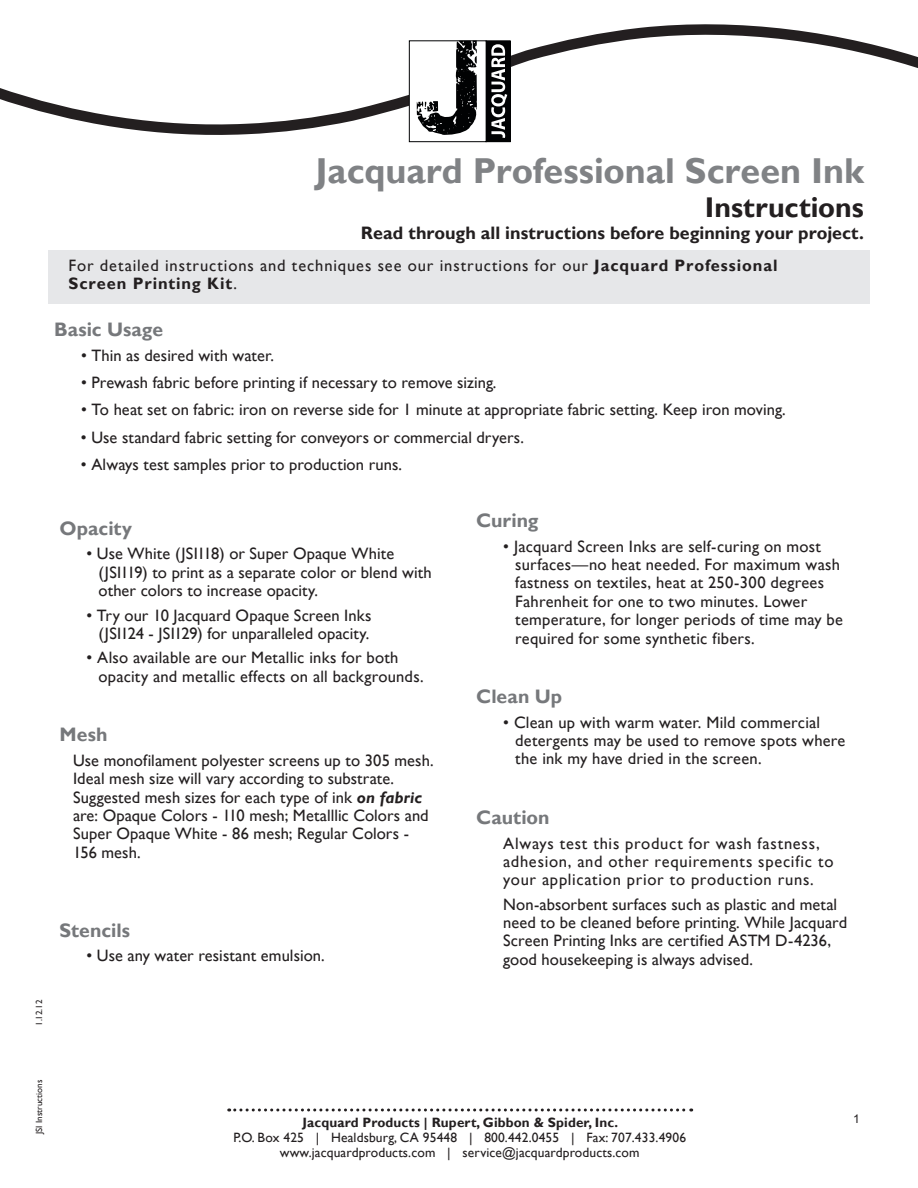
<style>
.page{position:relative;width:918px;height:1188px;background:#fff}
.page>*{position:absolute;margin:0;border:0;box-sizing:border-box;transform-origin:0 0}
.t1{font:700 36px "Gill Sans";color:#808285}
.t2{font:700 28.5px "Gill Sans";color:#231f20}
.t3{font:700 19.5px "Gill Sans";letter-spacing:.005em;color:#76787b}
.t4{font:700 18px "Gill Sans";color:#231f20}
.t5{font:16.5px/18.3px "Gill Sans";letter-spacing:.01em;color:#231f20}
.t6{font:16.5px/18.3px "Gill Sans";letter-spacing:.045em;color:#231f20}
.t7{font:16.5px/18.3px "Gill Sans";letter-spacing:.055em;color:#231f20}
.t8{font:13.5px/15px "Gill Sans";letter-spacing:.01em;color:#231f20;text-align:center}
.t9{font:700 13.5px "Gill Sans";letter-spacing:.01em;color:#231f20}
.t10{font:12px "Arial";color:#231f20}
.t11{font:9px "Gill Sans";color:#231f20}
.s1{font-weight:700}
.s2{font-weight:700;font-style:italic}
</style>
<div class="page">
<div style="left:48px;top:250px;width:822px;height:54px;background:#e6e7e9"></div>
<svg style="left:0;top:24px;width:918px;height:114px"></svg>
<div style="left:486px;top:41px;width:24px;height:101px;background:#010203"></div>
<div style="left:486px;top:40px;width:25px;height:102px;border:1px solid #010203"></div>
<div style="left:409px;top:41px;width:77px;height:101px;background:#fff"></div>
<div style="left:409px;top:40px;width:77px;height:102px;border:1px solid #010203"></div>
<svg style="left:417px;top:41px;width:60px;height:94px"></svg>
<svg style="left:491px;top:44px;width:16px;height:94px"></svg>
<svg style="left:229px;top:1108px;width:463px;height:4px"></svg>
<h1 class="t1" style="left:315px;top:150px;width:550px">Jacquard Professional Screen Ink</h1>
<h2 class="t2" style="left:705px;top:191px;width:161px">Instructions</h2>
<p class="t4" style="left:361px;top:222px;width:505px">Read through all instructions before beginning your project.</p>
<p class="t7" style="left:69px;top:256px;width:711px">For detailed instructions and techniques see our instructions for our <span class="s1">Jacquard Professional<br>Screen Printing Kit</span>.</p>
<p class="t3" style="left:54px;top:318px;width:111px">Basic Usage</p>
<p class="t5" style="left:81px;top:346px;width:195px">• Thin as desired with water.</p>
<p class="t5" style="left:81px;top:373px;width:417px">• Prewash fabric before printing if necessary to remove sizing.</p>
<p class="t5" style="left:81px;top:401px;width:706px">• To heat set on fabric: iron on reverse side for 1 minute at appropriate fabric setting. Keep iron moving.</p>
<p class="t5" style="left:81px;top:428px;width:444px">• Use standard fabric setting for conveyors or commercial dryers.</p>
<p class="t5" style="left:81px;top:456px;width:323px">• Always test samples prior to production runs.</p>
<p class="t3" style="left:60px;top:517px;width:74px">Opacity</p>
<p class="t5" style="left:99px;top:545px;width:335px;text-indent:-12px">• Use White (JSI118) or Super Opaque White (JSI119) to print as a separate color or blend with other colors to increase opacity.</p>
<p class="t5" style="left:87px;top:606px;width:286px;text-align:center">• Try our 10 Jacquard Opaque Screen Inks (JSI124 - JSI129) for unparalleled opacity.</p>
<p class="t5" style="left:99px;top:649px;width:327px;text-indent:-12px">• Also available are our Metallic inks for both opacity and metallic effects on all backgrounds.</p>
<p class="t3" style="left:60px;top:723px;width:49px">Mesh</p>
<p class="t5" style="left:73px;top:751px;width:362px">Use monofilament polyester screens up to 305 mesh.<br>Ideal mesh size will vary according to substrate.<br>Suggested mesh sizes for each type of ink <span class="s2">on fabric </span>are: Opaque Colors - 110 mesh; Metalllic Colors and Super Opaque White - 86 mesh; Regular Colors - 156 mesh.</p>
<p class="t11" style="left:34px;top:1026px;width:28px;rotate:-90deg">1.12.12</p>
<p class="t3" style="left:60px;top:919px;width:72px">Stencils</p>
<p class="t5" style="left:87px;top:946px;width:240px">• Use any water resistant emulsion.</p>
<p class="t3" style="left:476px;top:509px;width:64px">Curing</p>
<p class="t5" style="left:515px;top:537px;width:329px;text-indent:-12px">• Jacquard Screen Inks are self-curing on most surfaces—no heat needed. For maximum wash fastness on textiles, heat at 250-300 degrees Fahrenheit for one to two minutes. Lower temperature, for longer periods of time may be required for some synthetic fibers.</p>
<p class="t3" style="left:476px;top:685px;width:88px">Clean Up</p>
<p class="t5" style="left:515px;top:713px;width:332px;text-indent:-12px">• Clean up with warm water. Mild commercial detergents may be used to remove spots where the ink my have dried in the screen.</p>
<p class="t3" style="left:476px;top:806px;width:75px">Caution</p>
<p class="t6" style="left:503px;top:834px;width:332px">Always test this product for wash fastness, adhesion, and other requirements specific to your application prior to production runs.</p>
<p class="t5" style="left:503px;top:895px;width:345px">Non-absorbent surfaces such as plastic and metal need to be cleaned before printing. While Jacquard Screen Printing Inks are certified ASTM D-4236, good housekeeping is always advised.</p>
<p class="t11" style="left:34px;top:1134px;width:56px;rotate:-90deg">JSI Instructions</p>
<p class="t9" style="left:303px;top:1114px;width:317px">Jacquard Products | Rupert, Gibbon &amp; Spider, Inc.</p>
<p class="t8" style="left:233px;top:1130px;width:454px">P.O. Box 425 | Healdsburg, CA 95448 | 800.442.0455 | Fax: 707.433.4906 www.jacquardproducts.com | service@jacquardproducts.com</p>
<p class="t10" style="left:853px;top:1111px;width:8px">1</p>
</div>
